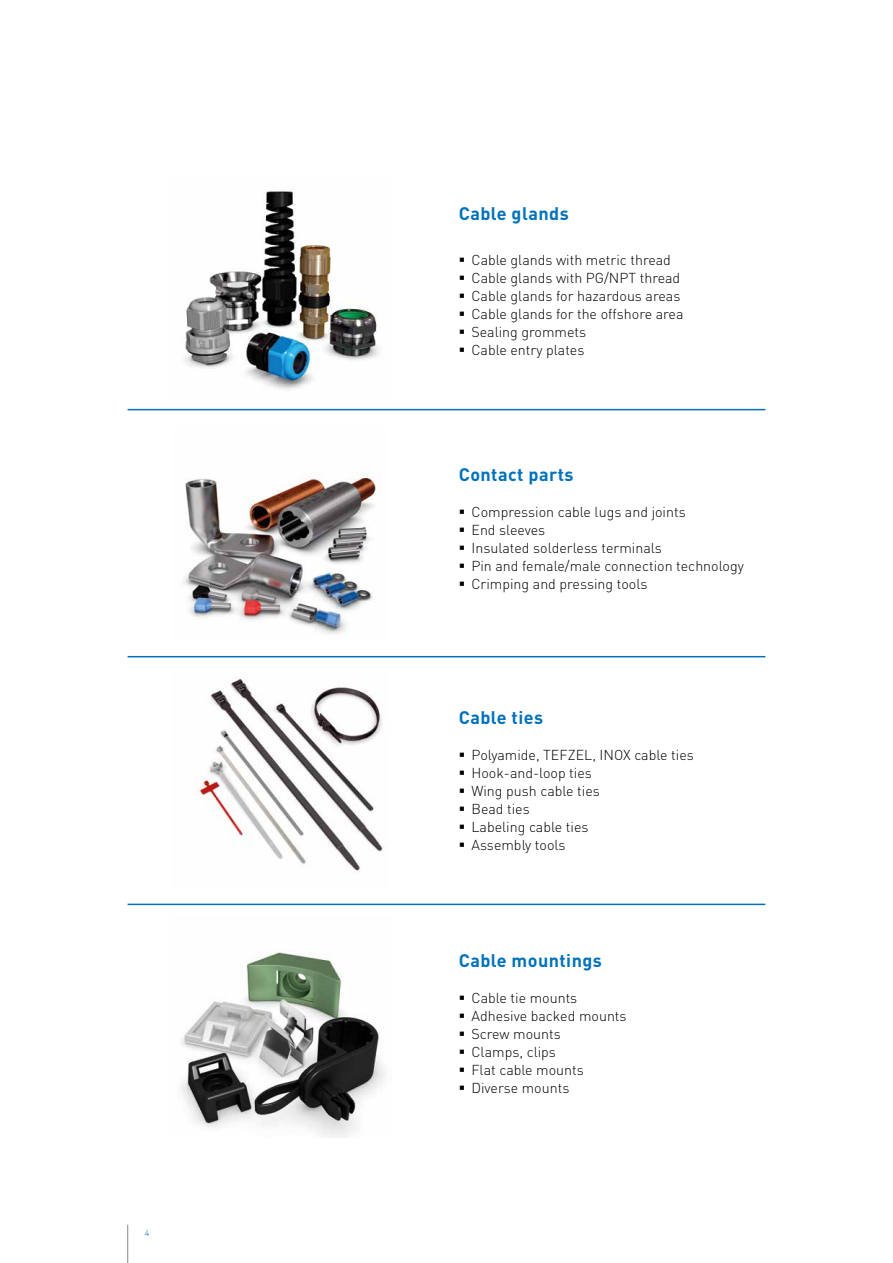
<style>
.page{position:relative;width:893px;height:1263px;background:#fff}
.page>*{position:absolute;margin:0;border:0;box-sizing:border-box;transform-origin:0 0}
.t1{font:700 18px "DINOT";letter-spacing:.025em;color:#0072bb}
.t2{font:300 14.25px "DINOT";color:#000}
.t3{font:300 9px "DINOT";color:#0072bb}
</style>
<div class="page">
<hr style="left:127px;top:1225px;width:1px;height:38px;background:#878787">
<img style="left:184px;top:191px;width:195px;height:199px">
<img style="left:196px;top:679px;width:189px;height:192px">
<img style="left:181px;top:952px;width:204px;height:186px">
<hr style="left:128px;top:409px;width:637px;height:1px;background:#0072bb">
<hr style="left:128px;top:656px;width:637px;height:1px;background:#0072bb">
<hr style="left:128px;top:904px;width:637px;height:1px;background:#0072bb">
<img style="left:183px;top:472px;width:195px;height:162px">
<p class="t3" style="left:145px;top:1227px;width:6px">4</p>
<p class="t1" style="left:459px;top:201px;width:111px">Cable glands</p>
<p class="t2" style="left:459px;top:250px;width:214px">▪ Cable glands with metric thread</p>
<p class="t2" style="left:459px;top:268px;width:223px">▪ Cable glands with PG/NPT thread</p>
<p class="t2" style="left:459px;top:286px;width:223px">▪ Cable glands for hazardous areas</p>
<p class="t2" style="left:459px;top:304px;width:226px">▪ Cable glands for the offshore area</p>
<p class="t2" style="left:459px;top:322px;width:129px">▪ Sealing grommets</p>
<p class="t2" style="left:459px;top:340px;width:127px">▪ Cable entry plates</p>
<p class="t1" style="left:459px;top:462px;width:116px">Contact parts</p>
<p class="t2" style="left:459px;top:502px;width:229px">▪ Compression cable lugs and joints</p>
<p class="t2" style="left:459px;top:520px;width:88px">▪ End sleeves</p>
<p class="t2" style="left:459px;top:538px;width:205px">▪ Insulated solderless terminals</p>
<p class="t2" style="left:459px;top:556px;width:287px">▪ Pin and female/male connection technology</p>
<p class="t2" style="left:459px;top:574px;width:190px">▪ Crimping and pressing tools</p>
<p class="t1" style="left:459px;top:705px;width:86px">Cable ties</p>
<p class="t2" style="left:459px;top:745px;width:237px">▪ Polyamide, TEFZEL, INOX cable ties</p>
<p class="t2" style="left:459px;top:763px;width:135px">▪ Hook-and-loop ties</p>
<p class="t2" style="left:459px;top:781px;width:143px">▪ Wing push cable ties</p>
<p class="t2" style="left:459px;top:799px;width:73px">▪ Bead ties</p>
<p class="t2" style="left:459px;top:817px;width:131px">▪ Labeling cable ties</p>
<p class="t2" style="left:459px;top:835px;width:109px">▪ Assembly tools</p>
<p class="t1" style="left:459px;top:948px;width:145px">Cable mountings</p>
<p class="t2" style="left:459px;top:988px;width:120px">▪ Cable tie mounts</p>
<p class="t2" style="left:459px;top:1006px;width:169px">▪ Adhesive backed mounts</p>
<p class="t2" style="left:459px;top:1024px;width:104px">▪ Screw mounts</p>
<p class="t2" style="left:459px;top:1042px;width:99px">▪ Clamps, clips</p>
<p class="t2" style="left:459px;top:1060px;width:127px">▪ Flat cable mounts</p>
<p class="t2" style="left:459px;top:1078px;width:112px">▪ Diverse mounts</p>
</div>
